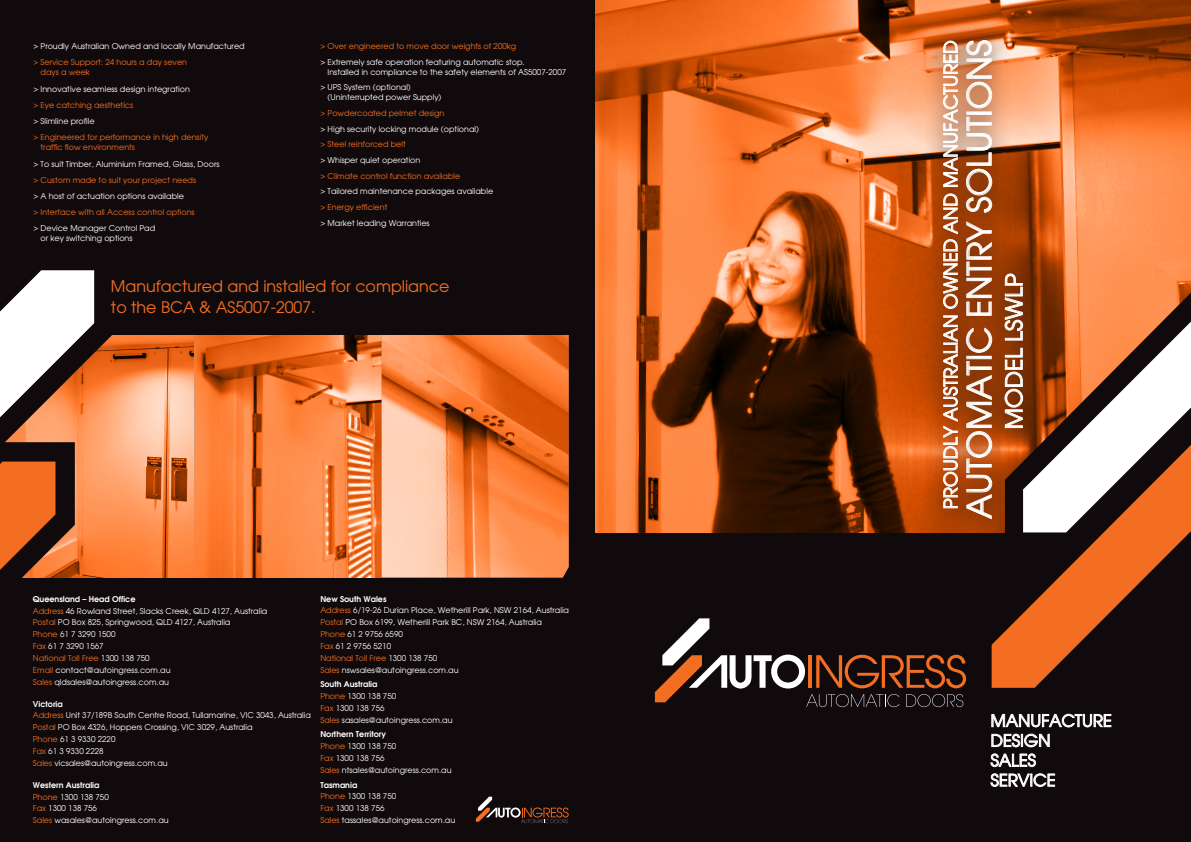
<style>
.page{position:relative;width:1191px;height:842px;background:#fff}
.page>*{position:absolute;margin:0;border:0;box-sizing:border-box;transform-origin:0 0}
.t1{font:33px "Avant Garde";color:#fff}
.t2{font:23px "Avant Garde";color:#fff}
.t3{font:18.3px "Avant Garde";color:#fff}
.t4{font:16.6px/19.9px "Avant Garde";color:#fff}
.t5{font:15.9px/20.3px "Avant Garde";color:#f36e21}
.t6{font:8px/11.8px "Avant Garde";color:#fff}
.t7{font:8px/10px "Avant Garde";color:#f36e21}
.s1{font-weight:600}
.s2{color:#f36e21}
</style>
<div class="page">
<div style="left:0;top:0;width:595px;height:842px;background:#110a0c"></div>
<div style="left:595px;top:0;width:596px;height:842px;background:#110a0c"></div>
<img style="left:595px;top:0;width:596px;height:532px">
<svg style="left:655px;top:618px;width:311px;height:89px"></svg>
<svg style="left:991px;top:713px;width:120px;height:14px"></svg>
<svg style="left:991px;top:733px;width:58px;height:14px"></svg>
<svg style="left:990px;top:753px;width:46px;height:14px"></svg>
<svg style="left:990px;top:773px;width:65px;height:14px"></svg>
<div style="left:945px;top:20px;width:67px;height:517px;background:#231f20;opacity:.9"></div>
<svg style="left:978px;top:361px;width:6px;height:54px"></svg>
<div style="left:966px;top:356px;width:25px;height:3px;border:1px solid #fff"></div>
<svg style="left:978px;top:327px;width:6px;height:26px"></svg>
<svg style="left:978px;top:221px;width:14px;height:95px"></svg>
<svg style="left:978px;top:116px;width:14px;height:97px"></svg>
<div style="left:966px;top:112px;width:25px;height:3px;border:1px solid #fff"></div>
<svg style="left:978px;top:40px;width:14px;height:69px"></svg>
<div style="left:984px;top:254px;width:59px;height:194px;background:#231f20;opacity:.9"></div>
<svg style="left:975px;top:415px;width:28px;height:122px"></svg>
<svg style="left:1003px;top:273px;width:188px;height:172px"></svg>
<svg style="left:991px;top:445px;width:200px;height:243px"></svg>
<div style="left:922px;top:21px;width:56px;height:508px;background:#231f20;opacity:.9"></div>
<svg style="left:942px;top:315px;width:16px;height:194px"></svg>
<svg style="left:942px;top:193px;width:16px;height:116px"></svg>
<svg style="left:941px;top:40px;width:17px;height:147px"></svg>
<svg style="left:476px;top:797px;width:92px;height:26px"></svg>
<img style="left:113px;top:335px;width:82px;height:242px">
<svg style="left:195px;top:335px;width:187px;height:242px"></svg>
<svg style="left:382px;top:335px;width:186px;height:242px"></svg>
<svg style="left:0;top:270px;width:113px;height:308px"></svg>
<p class="t6" style="left:34px;top:40px;width:213px">&gt; Proudly Australian Owned and locally Manufactured</p>
<p class="t7" style="left:41px;top:57px;width:148px;text-indent:-7px">&gt; Service Support: 24 hours a day seven days a week</p>
<p class="t6" style="left:34px;top:83px;width:158px">&gt; Innovative seamless design integration</p>
<p class="t7" style="left:34px;top:100px;width:101px">&gt; Eye catching aesthetics</p>
<p class="t6" style="left:34px;top:115px;width:63px">&gt; Slimline profile</p>
<p class="t7" style="left:41px;top:132px;width:169px;text-indent:-7px">&gt; Engineered for performance in high density traffic flow environments</p>
<p class="t6" style="left:34px;top:158px;width:187px">&gt; To suit Timber, Aluminium Framed, Glass, Doors</p>
<p class="t7" style="left:34px;top:175px;width:164px">&gt; Custom made to suit your project needs</p>
<p class="t6" style="left:34px;top:190px;width:152px">&gt; A host of actuation options available</p>
<p class="t7" style="left:34px;top:207px;width:163px">&gt; Interface with all Access control options</p>
<p class="t6" style="left:41px;top:223px;width:116px;line-height:10px;text-indent:-7px">&gt; Device Manager Control Pad or key switching options</p>
<p class="t7" style="left:320px;top:41px;width:197px">&gt; Over engineered to move door weights of 200kg</p>
<p class="t6" style="left:327px;top:57px;width:240px;line-height:10px;text-indent:-7px">&gt; Extremely safe operation featuring automatic stop.<br>Installed in compliance to the safety elements of AS5007-2007</p>
<p class="t6" style="left:327px;top:82px;width:115px;line-height:10px;text-indent:-7px">&gt; UPS System (optional) (Uninterrupted power Supply)</p>
<p class="t7" style="left:320px;top:108px;width:125px">&gt; Powdercoated pelmet design</p>
<p class="t6" style="left:320px;top:123px;width:160px">&gt; High security locking module (optional)</p>
<p class="t7" style="left:320px;top:139px;width:87px">&gt; Steel reinforced belt</p>
<p class="t6" style="left:320px;top:154px;width:101px">&gt; Whisper quiet operation</p>
<p class="t7" style="left:320px;top:171px;width:141px">&gt; Climate control function available</p>
<p class="t6" style="left:320px;top:185px;width:174px">&gt; Tailored maintenance packages available</p>
<p class="t7" style="left:320px;top:202px;width:68px">&gt; Energy efficient</p>
<p class="t6" style="left:320px;top:217px;width:111px">&gt; Market leading Warranties</p>
<h3 class="t5" style="left:111px;top:276px;width:340px">Manufactured and installed for compliance to the BCA &amp; AS5007-2007.</h3>
<p class="t6" style="left:33px;top:593px;width:236px"><span class="s1">Queensland – Head Office<br></span><span class="s2">Address</span> 46 Rowland Street, Slacks Creek, QLD 4127, Australia <span class="s2">Postal</span> PO Box 825, Springwood, QLD 4127, Australia<br><span class="s2">Phone</span> 61 7 3290 1500<br><span class="s2">Fax</span> 61 7 3290 1567<br><span class="s2">National Toll Free</span> 1300 138 750<br><span class="s2">Email</span> contact@autoingress.com.au<br><span class="s2">Sales</span> qldsales@autoingress.com.au</p>
<p class="t6" style="left:33px;top:697px;width:279px"><span class="s1">Victoria<br></span><span class="s2">Address</span> Unit 37/189B South Centre Road, Tullamarine, VIC 3043, Australia <span class="s2">Postal</span> PO Box 4326, Hoppers Crossing, VIC 3029, Australia<br><span class="s2">Phone</span> 61 3 9330 2220<br><span class="s2">Fax</span> 61 3 9330 2228<br><span class="s2">Sales</span> vicsales@autoingress.com.au</p>
<p class="t6" style="left:33px;top:779px;width:137px"><span class="s1">Western Australia<br></span><span class="s2">Phone</span> 1300 138 750<br><span class="s2">Fax</span> 1300 138 756<br><span class="s2">Sales</span> wasales@autoingress.com.au</p>
<p class="t6" style="left:320px;top:593px;width:250px"><span class="s1">New South Wales<br></span><span class="s2">Address</span> 6/19-26 Durian Place, Wetherill Park, NSW 2164, Australia <span class="s2">Postal</span> PO Box 6199, Wetherill Park BC, NSW 2164, Australia<br><span class="s2">Phone</span> 61 2 9756 6590<br><span class="s2">Fax</span> 61 2 9756 5210<br><span class="s2">National Toll Free</span> 1300 138 750<br><span class="s2">Sales</span> nswsales@autoingress.com.au</p>
<p class="t6" style="left:320px;top:678px;width:134px"><span class="s1">South Australia<br></span><span class="s2">Phone</span> 1300 138 750<br><span class="s2">Fax</span> 1300 138 756<br><span class="s2">Sales</span> sasales@autoingress.com.au</p>
<p class="t6" style="left:320px;top:728px;width:133px"><span class="s1">Northern Territory<br></span><span class="s2">Phone</span> 1300 138 750<br><span class="s2">Fax</span> 1300 138 756<br><span class="s2">Sales</span> ntsales@autoingress.com.au</p>
<p class="t6" style="left:320px;top:779px;width:136px"><span class="s1">Tasmania<br></span><span class="s2">Phone</span> 1300 138 750<br><span class="s2">Fax</span> 1300 138 756<br><span class="s2">Sales</span> tassales@autoingress.com.au</p>
<h3 class="t3" style="left:939px;top:509px;width:470px;rotate:-90deg">PROUDLY AUSTRALIAN OWNED AND MANUFACTURED</h3>
<h1 class="t1" style="left:958px;top:519px;width:480px;rotate:-90deg">AUTOMATIC ENTRY SOLUTIONS</h1>
<h2 class="t2" style="left:999px;top:429px;width:157px;rotate:-90deg">MODEL LSWLP</h2>
<h3 class="t4" style="left:990px;top:710px;width:123px">MANUFACTURE<br>DESIGN<br>SALES<br>SERVICE</h3>
</div>
